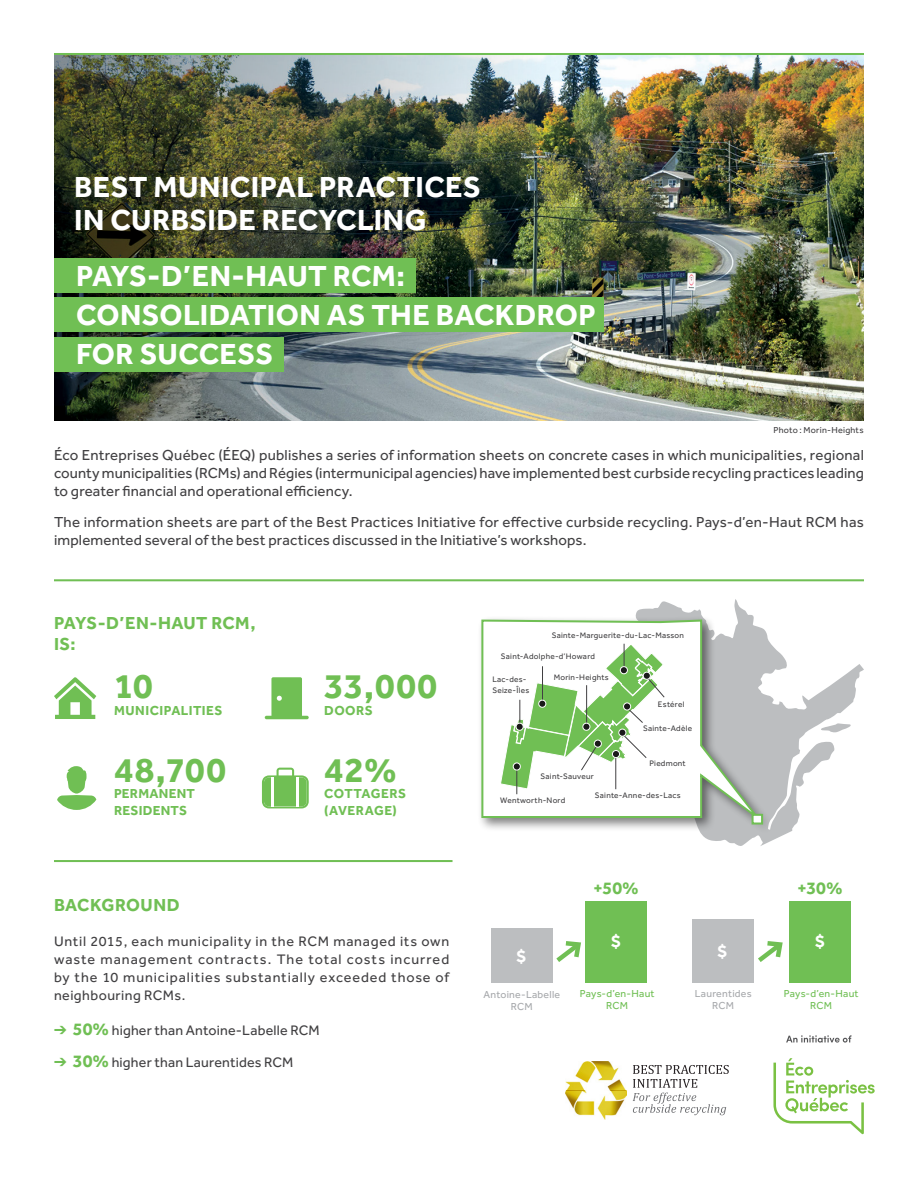
<style>
.page{position:relative;width:918px;height:1188px;background:#fff}
.page>*{position:absolute;margin:0;border:0;box-sizing:border-box;transform-origin:0 0}
.t1{font:700 36px "Effra";letter-spacing:.02em;color:#70bf54}
.t2{font:700 30px/33px "Effra";letter-spacing:.01em;color:#fff}
.t3{font:700 18px "Effra";letter-spacing:.015em;color:#70bf54}
.t4{font:700 18px "Effra";color:#fff}
.t5{font:15px/18px "Effra";letter-spacing:.01em;color:#414042;text-align:justify}
.t6{font:14.25px/18px "Effra";letter-spacing:.02em;color:#414042;text-align:justify}
.t7{font:700 13.5px/16.5px "Effra";letter-spacing:.025em;color:#70bf54}
.t8{font:10.5px/12px "Effra";letter-spacing:.02em;color:#70bf54;text-align:center}
.t9{font:10.5px/12px "Effra";letter-spacing:.025em;color:#a7a9ac;text-align:center}
.t10{font:9px "Effra";letter-spacing:.025em;color:#414042}
.t11{font:8.25px/10.5px "Effra";letter-spacing:.025em;color:#414042}
.s1{color:#70bf54}
.s2{font-weight:700;font-size:18px;color:#70bf54}
</style>
<div class="page">
<svg style="left:636px;top:599px;width:228px;height:247px"></svg>
<svg style="left:821px;top:723px;width:31px;height:10px"></svg>
<div style="left:477px;top:615px;width:298px;height:220px;background:#000;opacity:.5"></div>
<svg style="left:480px;top:618px;width:288px;height:210px"></svg>
<div style="left:752px;top:814px;width:11px;height:11px;background:#fff;border:2px solid #70bf54"></div>
<img style="left:54px;top:55px;width:810px;height:366px">
<hr style="left:54px;top:53px;width:810px;height:2px;background:#70bf54">
<svg style="left:54px;top:677px;width:42px;height:42px"></svg>
<svg style="left:265px;top:677px;width:44px;height:42px"></svg>
<svg style="left:57px;top:766px;width:39px;height:44px"></svg>
<svg style="left:262px;top:768px;width:47px;height:40px"></svg>
<hr style="left:272px;top:777px;width:2px;height:29px;background:#fff">
<hr style="left:297px;top:777px;width:2px;height:29px;background:#fff">
<hr style="left:54px;top:579px;width:810px;height:2px;background:#70bf54">
<hr style="left:54px;top:860px;width:399px;height:2px;background:#70bf54">
<div style="left:491px;top:928px;width:61px;height:54px;background:#bcbec0"></div>
<div style="left:692px;top:919px;width:61px;height:63px;background:#bcbec0"></div>
<div style="left:789px;top:901px;width:61px;height:81px;background:#70bf54"></div>
<div style="left:585px;top:901px;width:61px;height:81px;background:#70bf54"></div>
<svg style="left:552px;top:938px;width:29px;height:29px"></svg>
<svg style="left:753px;top:938px;width:30px;height:29px"></svg>
<div style="left:54px;top:258px;width:362px;height:35px;background:#70bf54"></div>
<div style="left:54px;top:298px;width:550px;height:34px;background:#70bf54"></div>
<div style="left:54px;top:337px;width:230px;height:35px;background:#70bf54"></div>
<svg style="left:500px;top:643px;width:165px;height:151px"></svg>
<div style="left:516px;top:723px;width:7px;height:7px;background:#1a1a1a;border-radius:50%"></div>
<div style="left:516px;top:723px;width:8px;height:8px;border:1px solid #fff;border-radius:50%"></div>
<svg style="left:786px;top:1035px;width:66px;height:8px"></svg>
<svg style="left:773px;top:1058px;width:102px;height:76px"></svg>
<img style="left:566px;top:1061px;width:61px;height:59px">
<svg style="left:633px;top:1065px;width:96px;height:50px"></svg>
<p class="t2" style="left:74px;top:170px;width:409px">BEST MUNICIPAL PRACTICES<br>IN CURBSIDE RECYCLING</p>
<p class="t2" style="left:76px;top:259px;width:330px">PAYS-D’EN-HAUT RCM:</p>
<p class="t2" style="left:76px;top:295px;width:521px;line-height:39px">CONSOLIDATION AS THE BACKDROP<br>FOR SUCCESS</p>
<p class="t10" style="left:774px;top:425px;width:92px">Photo : Morin-Heights</p>
<p class="t5" style="left:54px;top:445px;width:811px">Éco Entreprises Québec (ÉEQ) publishes a series of information sheets on concrete cases in which municipalities, regional county municipalities (RCMs) and Régies (intermunicipal agencies) have implemented best curbside recycling practices leading to greater financial and operational efficiency.</p>
<p class="t5" style="left:54px;top:513px;width:811px">The information sheets are part of the Best Practices Initiative for effective curbside recycling. Pays-d’en-Haut RCM has implemented several of the best practices discussed in the Initiative’s workshops.</p>
<p class="t3" style="left:54px;top:612px;width:203px">PAYS-D’EN-HAUT RCM,</p>
<p class="t3" style="left:54px;top:633px;width:23px">IS:</p>
<p class="t1" style="left:114px;top:664px;width:40px">10</p>
<p class="t7" style="left:114px;top:702px;width:110px">MUNICIPALITIES</p>
<p class="t1" style="left:114px;top:748px;width:114px">48,700</p>
<p class="t7" style="left:114px;top:785px;width:82px">PERMANENT<br>RESIDENTS</p>
<p class="t3" style="left:54px;top:894px;width:127px">BACKGROUND</p>
<p class="t1" style="left:324px;top:664px;width:114px">33,000</p>
<p class="t7" style="left:324px;top:702px;width:50px">DOORS</p>
<p class="t1" style="left:324px;top:748px;width:74px">42%</p>
<p class="t7" style="left:324px;top:785px;width:83px">COTTAGERS (AVERAGE)</p>
<p class="t6" style="left:54px;top:932px;width:397px">Until 2015, each municipality in the RCM managed its own waste management contracts. The total costs incurred by the 10 municipalities substantially exceeded those of neighbouring RCMs.</p>
<p class="t6" style="left:54px;top:1021px;width:267px"><span class="s1">➔</span> <span class="s2">50%</span> higher than Antoine-Labelle RCM</p>
<p class="t6" style="left:54px;top:1053px;width:241px"><span class="s1">➔</span> <span class="s2">30%</span> higher than Laurentides RCM</p>
<p class="t11" style="left:552px;top:630px;width:134px">Sainte-Marguerite-du-Lac-Masson</p>
<p class="t11" style="left:501px;top:651px;width:96px">Saint-Adolphe-d’Howard</p>
<p class="t11" style="left:492px;top:674px;width:38px">Lac-des-<br>Seize-Îles</p>
<p class="t11" style="left:554px;top:672px;width:57px">Morin-Heights</p>
<p class="t11" style="left:541px;top:771px;width:55px">Saint-Sauveur</p>
<p class="t11" style="left:658px;top:699px;width:28px">Estérel</p>
<p class="t11" style="left:643px;top:723px;width:51px">Sainte-Adèle</p>
<p class="t11" style="left:650px;top:758px;width:38px">Piedmont</p>
<p class="t11" style="left:500px;top:795px;width:67px">Wentworth-Nord</p>
<p class="t11" style="left:595px;top:790px;width:87px">Sainte-Anne-des-Lacs</p>
<p class="t4" style="left:517px;top:945px;width:11px">$</p>
<p class="t9" style="left:483px;top:989px;width:78px">Antoine-Labelle<br>RCM</p>
<p class="t3" style="left:593px;top:877px;width:47px">+50%</p>
<p class="t3" style="left:797px;top:877px;width:47px">+30%</p>
<p class="t4" style="left:611px;top:930px;width:11px">$</p>
<p class="t8" style="left:580px;top:987px;width:76px">Pays-d’en-Haut<br>RCM</p>
<p class="t4" style="left:718px;top:940px;width:11px">$</p>
<p class="t9" style="left:695px;top:987px;width:58px">Laurentides<br>RCM</p>
<p class="t4" style="left:815px;top:930px;width:11px">$</p>
<p class="t8" style="left:784px;top:987px;width:76px">Pays-d’en-Haut<br>RCM</p>
</div>
